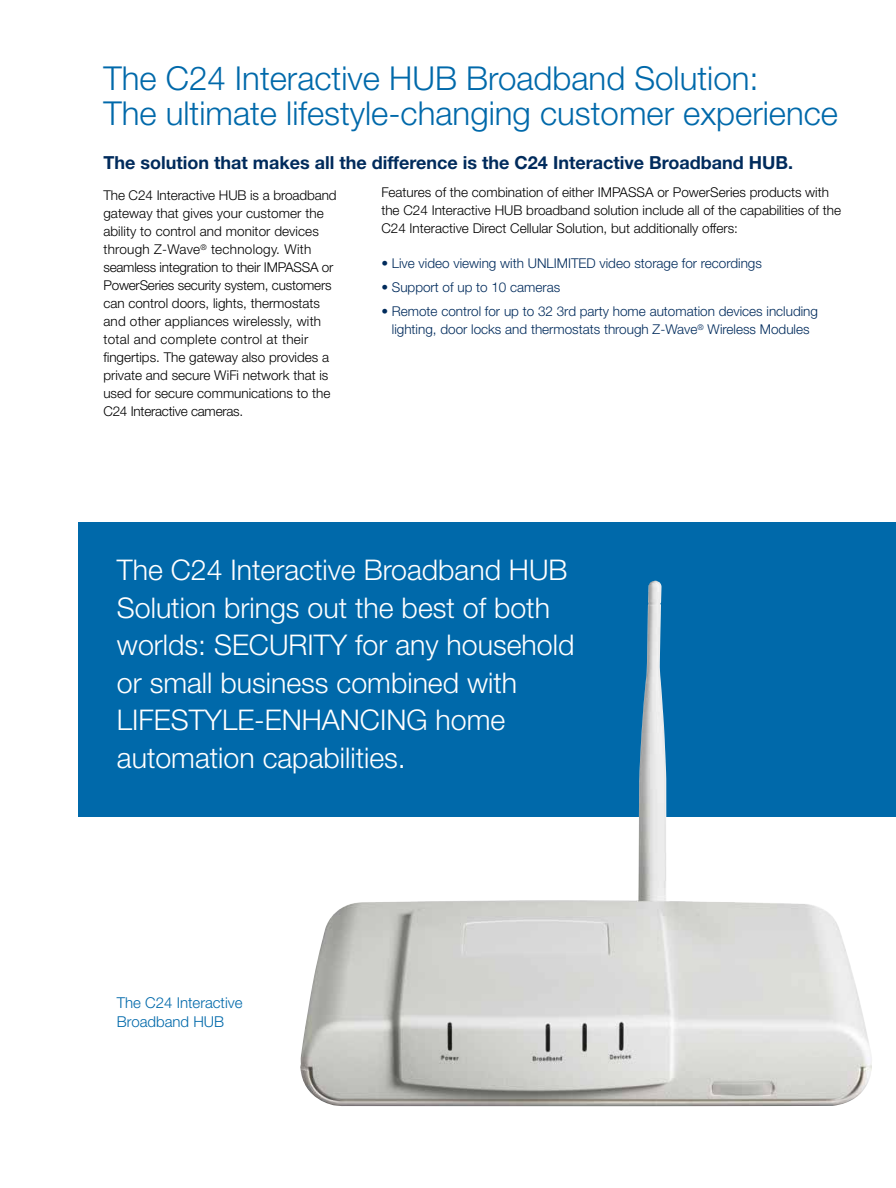
<style>
.page{position:relative;width:896px;height:1188px;background:#fff}
.page>*{position:absolute;margin:0;border:0;box-sizing:border-box;transform-origin:0 0}
.t1{font:300 33px/34.5px "Helvetica Neue LT Std";color:#0069aa}
.t2{font:300 28.5px/37.5px "Helvetica Neue LT Std";color:#fff}
.t3{font:700 18px "Helvetica Neue LT Std";color:#002b5c}
.t4{font:300 15px/18.8px "Helvetica Neue LT Std";color:#0069aa}
.t5{font:300 13.5px/18px "Helvetica Neue LT Std";color:#000}
.t6{font:300 13.5px/18px "Helvetica Neue LT Std";color:#002b5c;text-align:center}
</style>
<div class="page">
<div style="left:79px;top:522px;width:816px;height:295px;background:#0069aa"></div>
<img style="left:300px;top:581px;width:572px;height:525px">
<h1 class="t1" style="left:103px;top:60px;width:736px">The C24 Interactive HUB Broadband Solution:<br>The ultimate lifestyle-changing customer experience</h1>
<h3 class="t3" style="left:103px;top:151px;width:691px">The solution that makes all the difference is the C24 Interactive Broadband HUB.</h3>
<p class="t5" style="left:103px;top:186px;width:235px">The C24 Interactive HUB is a broadband gateway that gives your customer the ability to control and monitor devices through Z-Wave<sup>®</sup> technology. With seamless integration to their IMPASSA or PowerSeries security system, customers can control doors, lights, thermostats and other appliances wirelessly, with total and complete control at their fingertips. The gateway also provides a private and secure WiFi network that is used for secure communications to the C24 Interactive cameras.</p>
<p class="t5" style="left:381px;top:183px;width:461px">Features of the combination of either IMPASSA or PowerSeries products with the C24 Interactive HUB broadband solution include all of the capabilities of the<br>C24 Interactive Direct Cellular Solution, but additionally offers:</p>
<p class="t6" style="left:381px;top:253px;width:382px">• Live video viewing with UNLIMITED video storage for recordings</p>
<p class="t6" style="left:381px;top:278px;width:180px">• Support of up to 10 cameras</p>
<p class="t6" style="left:381px;top:302px;width:438px">• Remote control for up to 32 3rd party home automation devices including lighting, door locks and thermostats through Z-Wave<sup>®</sup> Wireless Modules</p>
<h2 class="t2" style="left:117px;top:551px;width:459px">The C24 Interactive Broadband HUB<br>Solution brings out the best of both worlds: SECURITY for any household or small business combined with<br>LIFESTYLE-ENHANCING home automation capabilities.</h2>
<p class="t4" style="left:117px;top:993px;width:127px">The C24 Interactive<br>Broadband HUB</p>
</div>
